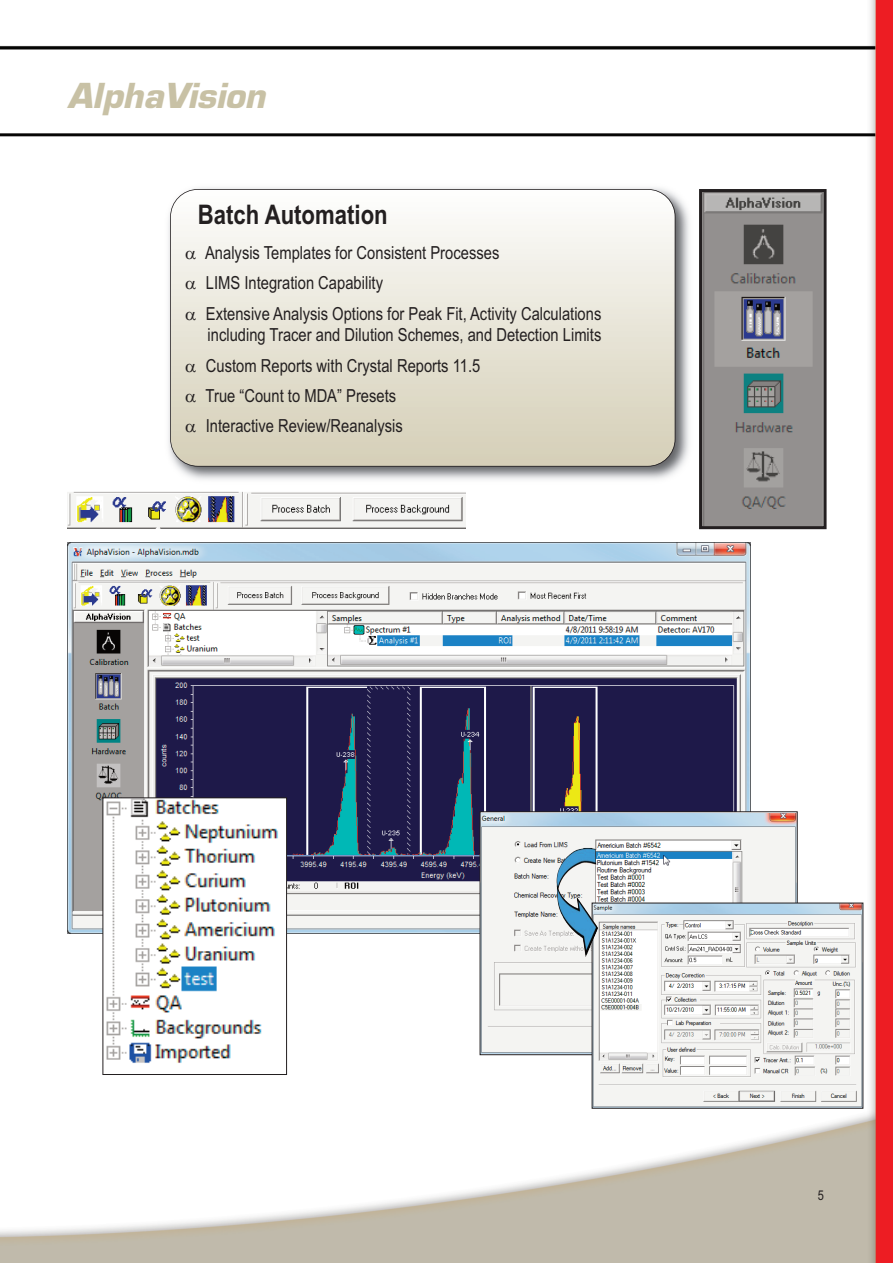
<style>
.page{position:relative;width:893px;height:1263px;background:#fff}
.page>*{position:absolute;margin:0;border:0;box-sizing:border-box;transform-origin:0 0}
.t1{font:36px "EGG Eurostile";color:#c8c1a5}
.t2{font:700 27px "Arial Narrow";color:#231f20}
.t3{font:18px/30.3px "Arial Narrow";color:#231f20}
.t4{font:13.5px "Arial Narrow";color:#231f20}
</style>
<div class="page">
<img style="left:0;top:0;width:893px;height:1263px">
<img style="left:67px;top:542px;width:684px;height:392px">
<img style="left:105px;top:799px;width:180px;height:274px">
<div style="left:103px;top:797px;width:184px;height:278px;border:1px solid #231f20"></div>
<img style="left:703px;top:193px;width:119px;height:332px">
<div style="left:699px;top:189px;width:127px;height:340px;border:3px solid #231f20"></div>
<img style="left:482px;top:813px;width:314px;height:240px">
<img style="left:594px;top:905px;width:267px;height:202px">
<div style="left:592px;top:903px;width:271px;height:206px;border:1px solid #231f20"></div>
<img style="left:556px;top:848px;width:42px;height:109px">
<img style="left:67px;top:491px;width:399px;height:37px">
<img style="left:164px;top:182px;width:531px;height:304px">
<svg style="left:171px;top:190px;width:504px;height:276px"></svg>
<div style="left:170px;top:189px;width:505px;height:278px;border:2px solid #231f20;border-radius:28px"></div>
<svg style="left:186px;top:251px;width:10px;height:8px"></svg>
<svg style="left:186px;top:281px;width:10px;height:9px"></svg>
<svg style="left:186px;top:311px;width:10px;height:9px"></svg>
<svg style="left:186px;top:363px;width:10px;height:9px"></svg>
<svg style="left:186px;top:394px;width:10px;height:8px"></svg>
<svg style="left:186px;top:424px;width:10px;height:8px"></svg>
<h1 class="t1" style="left:67px;top:75px;width:199px">AlphaVision</h1>
<h2 class="t2" style="left:198px;top:199px;width:191px">Batch Automation</h2>
<p class="t3" style="left:205px;top:238px;width:398px">Analysis Templates for Consistent Processes<br>LIMS Integration Capability<br>Extensive Analysis Options for Peak Fit, Activity Calculations</p>
<p class="t3" style="left:206px;top:320px;width:397px">including Tracer and Dilution Schemes, and Detection Limits Custom Reports with Crystal Reports 11.5<br>True “Count to MDA” Presets<br>Interactive Review/Reanalysis</p>
<p class="t4" style="left:818px;top:1188px;width:8px">5</p>
</div>
